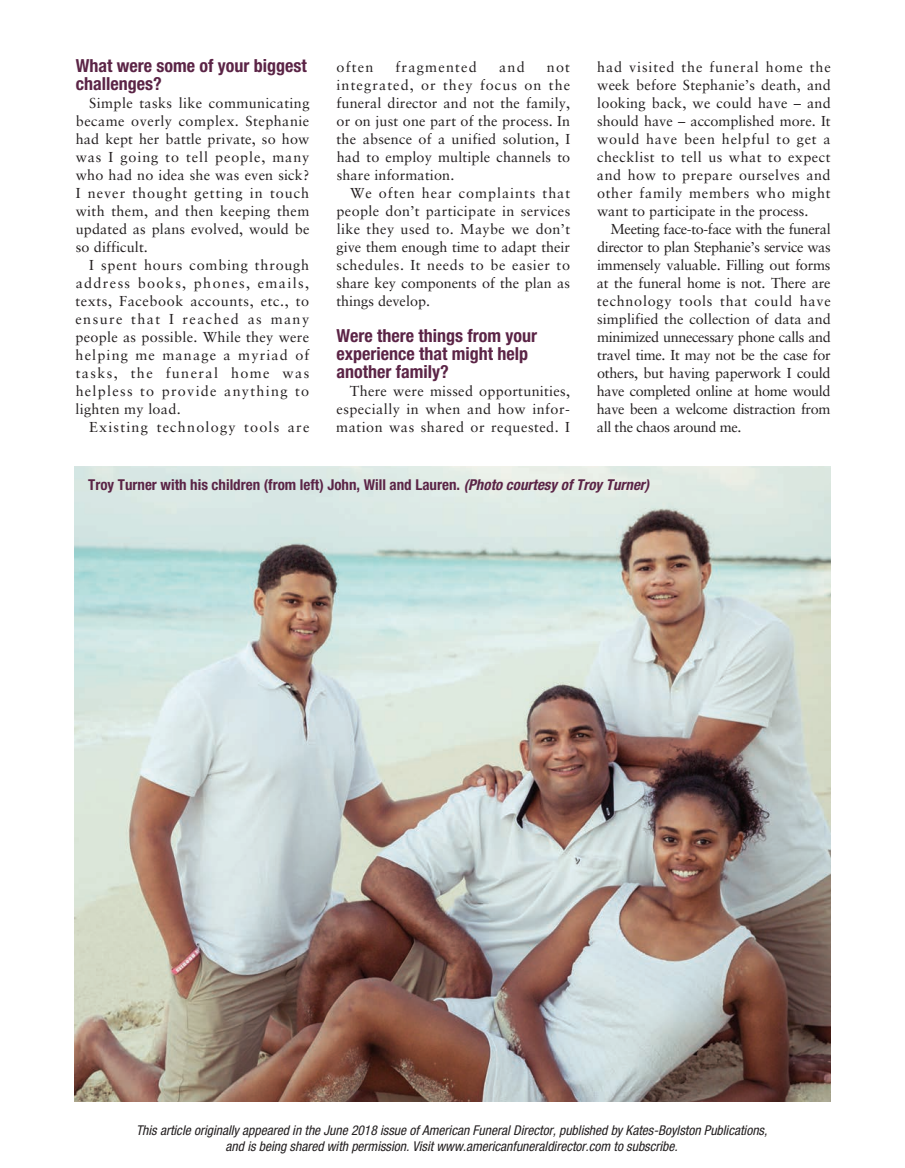
<style>
.page{position:relative;width:905px;height:1168px;background:#fff}
.page>*{position:absolute;margin:0;border:0;box-sizing:border-box;transform-origin:0 0}
.t1{font:700 condensed 18px/18px "Helvetica Neue LT Std";color:#5b2446}
.t2{font:700 condensed 15px "Helvetica Neue LT Std";color:#5b2446}
.t3{font:14.4px/18px "Sabon LT Std";letter-spacing:.01em;color:#231f20;text-align:justify}
.t4{font:14.4px "Sabon LT Std";letter-spacing:.085em;color:#231f20}
.t5{font:italic condensed 13.5px/16.2px "Helvetica Neue LT Std";color:#231f20;text-align:center}
.s1{font-style:italic}
</style>
<div class="page">
<img style="left:74px;top:466px;width:756px;height:636px">
<p class="t1" style="left:76px;top:58px;width:232px">What were some of your biggest challenges?</p>
<p class="t3" style="left:76px;top:95px;width:235px;text-indent:14px">Simple tasks like communicating became overly complex. Stephanie had kept her battle private, so how was I going to tell people, many who had no idea she was even sick?<br>I never thought getting in touch with them, and then keeping them updated as plans evolved, would be so difficult.</p>
<p class="t3" style="left:75px;top:257px;width:235px;text-indent:14px">I spent hours combing through address books, phones, emails, texts, Facebook accounts, etc., to ensure that I reached as many people as possible. While they were helping me manage a myriad of tasks, the funeral home was helpless to provide anything to lighten my load.</p>
<p class="t4" style="left:89px;top:421px;width:222px">Existing technology tools are</p>
<p class="t3" style="left:336px;top:59px;width:38px">often</p>
<p class="t4" style="left:395px;top:61px;width:83px">fragmented</p>
<p class="t3" style="left:499px;top:59px;width:27px">and</p>
<p class="t3" style="left:336px;top:59px;width:235px;text-indent:210px">not integrated, or they focus on the funeral director and not the family, or on just one part of the process. In the absence of a unified solution, I had to employ multiple channels to share information.</p>
<p class="t3" style="left:336px;top:185px;width:235px;text-indent:14px">We often hear complaints that people don’t participate in services like they used to. Maybe we don’t give them enough time to adapt their schedules. It needs to be easier to share key components of the plan as things develop.</p>
<p class="t1" style="left:336px;top:328px;width:202px">Were there things from your experience that might help another family?</p>
<p class="t3" style="left:336px;top:383px;width:235px;text-indent:14px">There were missed opportunities, especially in when and how infor&shy;mation was shared or requested. I</p>
<p class="t3" style="left:597px;top:59px;width:235px">had visited the funeral home the week before Stephanie’s death, and looking back, we could have – and should have – accomplished more. It would have been helpful to get a checklist to tell us what to expect and how to prepare ourselves and other family members who might want to participate in the process.</p>
<p class="t3" style="left:597px;top:221px;width:235px;text-indent:14px">Meeting face-to-face with the funeral director to plan Stephanie’s service was immensely valuable. Filling out forms at the funeral home is not. There are technology tools that could have simplified the collection of data and minimized unnecessary phone calls and travel time. It may not be the case for others, but having paperwork I could have completed online at home would have been a welcome distraction from all the chaos around me.</p>
<p class="t2" style="left:88px;top:479px;width:562px">Troy Turner with his children (from left) John, Will and Lauren. <span class="s1">(Photo courtesy of Troy Turner)</span></p>
<p class="t5" style="left:136px;top:1123px;width:633px">This article originally appeared in the June 2018 issue of American Funeral Director, published by Kates-Boylston Publications, and is being shared with permission. Visit www.americanfuneraldirector.com to subscribe.</p>
</div>
